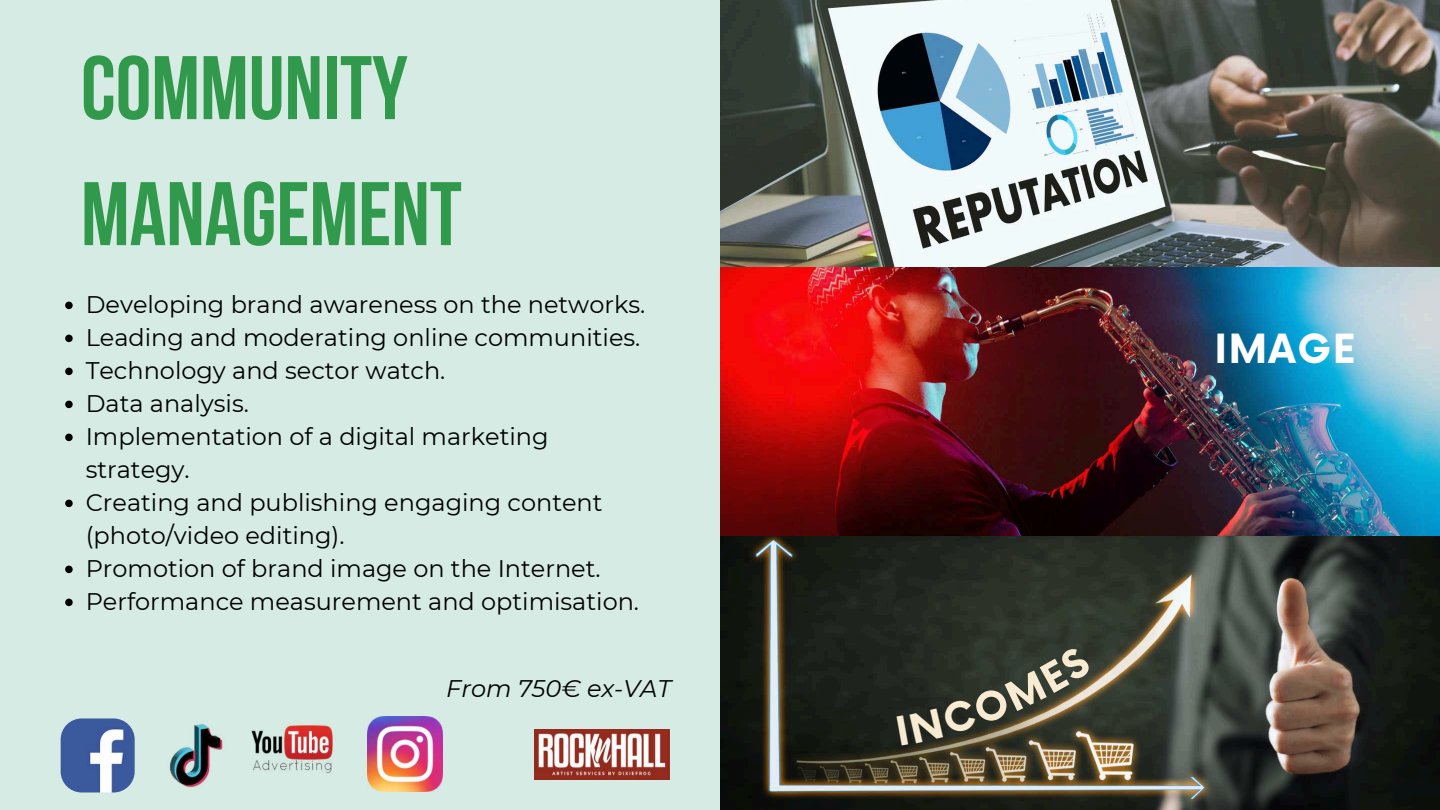
<style>
.page{position:relative;width:1440px;height:810px;background:#d5ebe3}
.page>*{position:absolute;margin:0;border:0;box-sizing:border-box;transform-origin:0 0}
.t1{font:700 90px/126px "Bebas Neue";color:#31994b}
.t2{font:700 39.2px "Now";letter-spacing:.04em;color:#fefefe}
.t3{font:24px/33px "Montserrat";color:#000}
.t4{font:italic 24px "Montserrat";color:#000}
</style>
<div class="page">
<img style="left:535px;top:729px;width:135px;height:51px">
<img style="left:251px;top:725px;width:82px;height:48px">
<img style="left:169px;top:724px;width:54px;height:64px">
<img style="left:61px;top:718px;width:74px;height:74px;border-radius:21px">
<img style="left:368px;top:717px;width:74px;height:74px">
<img style="left:720px;top:0;width:720px;height:526px">
<img style="left:720px;top:526px;width:720px;height:284px">
<svg style="left:65px;top:302px;width:8px;height:7px"></svg>
<svg style="left:65px;top:335px;width:8px;height:7px"></svg>
<svg style="left:65px;top:368px;width:8px;height:7px"></svg>
<svg style="left:65px;top:401px;width:8px;height:7px"></svg>
<svg style="left:65px;top:434px;width:8px;height:7px"></svg>
<svg style="left:65px;top:500px;width:8px;height:7px"></svg>
<svg style="left:65px;top:566px;width:8px;height:7px"></svg>
<svg style="left:65px;top:599px;width:8px;height:7px"></svg>
<svg style="left:897px;top:645px;width:195px;height:100px;background:#383b2f"></svg>
<h1 class="t1" style="left:81px;top:24px;width:382px">COMMUNITY<br>MANAGEMENT</h1>
<p class="t3" style="left:86px;top:287px;width:561px">Developing brand awareness on the networks.<br>Leading and moderating online communities.<br>Technology and sector watch.<br>Data analysis.<br>Implementation of a digital marketing strategy.<br>Creating and publishing engaging content (photo/video editing).<br>Promotion of brand image on the Internet.<br>Performance measurement and optimisation.</p>
<p class="t4" style="left:446px;top:672px;width:227px">From 750€ ex-VAT</p>
<h2 class="t2" style="left:1214px;top:320px;width:143px">IMAGE</h2>
</div>
